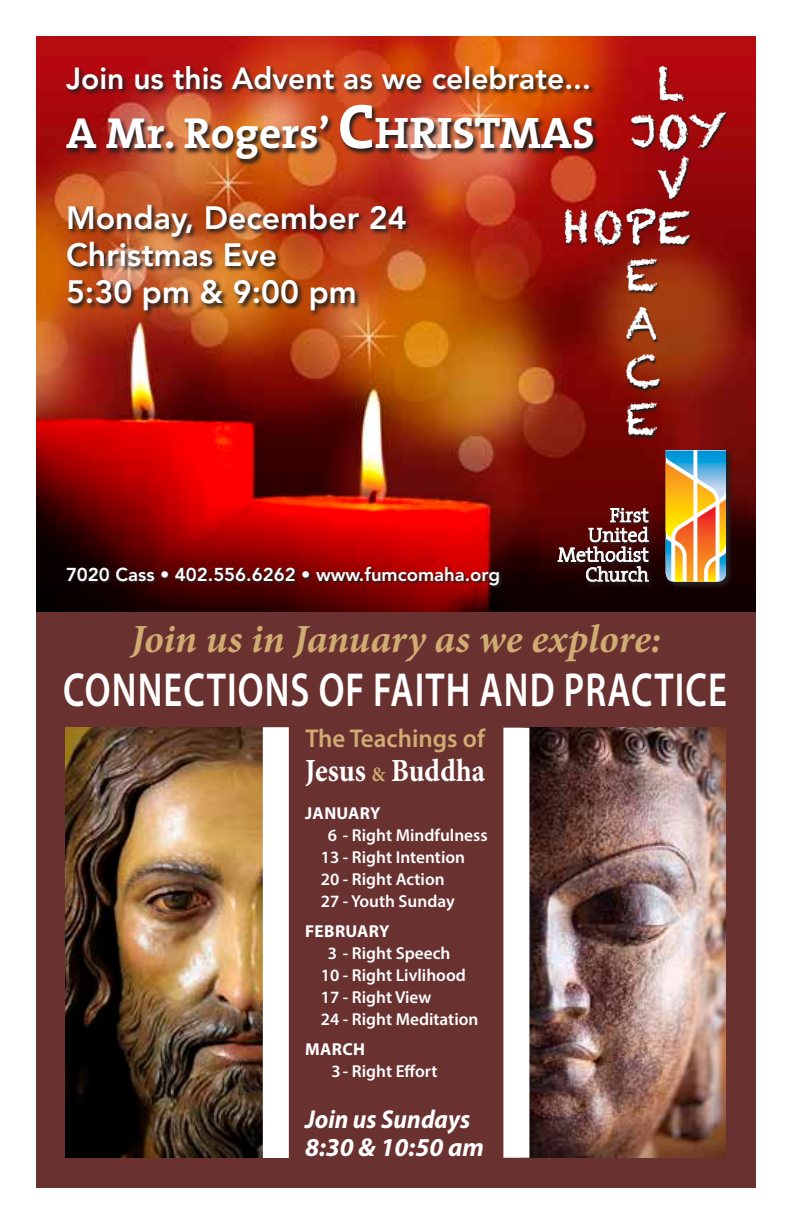
<style>
.page{position:relative;width:792px;height:1224px;background:#fff}
.page>*{position:absolute;margin:0;border:0;box-sizing:border-box;transform-origin:0 0}
.t1{font:600 48px "Myriad Pro";letter-spacing:.03em;color:#fff;scale:.76 1}
.t2{font:43.8px/48px "Chalkduster";color:#fff;text-align:justify}
.t3{font:700 43.6px "The Serif";color:#fff}
.t4{font:italic 700 40px "Minion Pro";letter-spacing:-.005em;color:#d0ab72}
.t5{font:700 32.2px "Minion Pro";color:#fff;scale:.9 1}
.t6{font:800 32px/37.2px "Avenir LT Std";color:#fff}
.t7{font:800 30.4px "Avenir LT Std";color:#fff}
.t8{font:italic 700 26px/27.8px "Myriad Pro";color:#fff;scale:.94 1}
.t9{font:600 25.8px "Myriad Pro";color:#d0ab72}
.t10{font:300 19.8px/19.8px "The Serif";color:#fff;text-align:right}
.t11{font:800 18.6px "Avenir LT Std";color:#fff}
.t12{font:600 17.4px/22px "Myriad Pro";color:#fff}
.t13{font:700 17.4px "Myriad Pro";letter-spacing:.02em;color:#fff}
.s1{font-size:63.6px}
.s2{font-size:44.4px}
.s3{font-size:20.6px;color:#d0ab72}
</style>
<div class="page">
<img style="left:36px;top:36px;width:720px;height:576px">
<svg style="left:564px;top:66px;width:165px;height:373px"></svg>
<img style="left:65px;top:104px;width:535px;height:62px">
<img style="left:65px;top:65px;width:531px;height:31px">
<img style="left:67px;top:204px;width:345px;height:113px">
<svg style="left:66px;top:566px;width:436px;height:23px"></svg>
<svg style="left:558px;top:450px;width:106px;height:135px;fill:#690401"></svg>
<svg style="left:664px;top:449px;width:69px;height:140px"></svg>
<svg style="left:666px;top:451px;width:60px;height:131px"></svg>
<div style="left:557px;top:507px;width:98px;height:82px;background:linear-gradient(to bottom,#5b0604,#0c0304)"></div>
<svg style="left:558px;top:508px;width:91px;height:74px"></svg>
<div style="left:36px;top:612px;width:720px;height:576px;background:#693230"></div>
<img style="left:523px;top:727px;width:202px;height:431px">
<img style="left:65px;top:727px;width:198px;height:431px">
<div style="left:263px;top:727px;width:26px;height:431px;background:#fff"></div>
<div style="left:503px;top:728px;width:26px;height:430px;background:#fff"></div>
<h3 class="t7" style="left:66px;top:60px;width:527px">Join us this Advent as we celebrate...</h3>
<h3 class="t3" style="left:66px;top:97px;width:530px">A Mr. Rogers’ <span class="s1">C</span><span class="s2">HRISTMAS</span></h3>
<h2 class="t2" style="left:657px;top:60px;width:34px">L O V</h2>
<h2 class="t2" style="left:630px;top:107px;width:98px">J Y</h2>
<h3 class="t6" style="left:66px;top:199px;width:342px">Monday, December 24<br>Christmas Eve<br>5:30 pm &amp; 9:00 pm</h3>
<p class="t11" style="left:66px;top:563px;width:436px">7020 Cass • 402.556.6262 • www.fumcomaha.org</p>
<h2 class="t2" style="left:563px;top:203px;width:128px">HOPE</h2>
<h2 class="t2" style="left:626px;top:251px;width:37px">E A C E</h2>
<p class="t10" style="left:558px;top:505px;width:92px">First<br>United<br>Methodist<br>Church</p>
<h3 class="t4" style="left:131px;top:611px;width:532px">Join us in January as we explore:</h3>
<h1 class="t1" style="left:63px;top:660px;width:875px">CONNECTIONS OF FAITH AND PRACTICE</h1>
<h3 class="t9" style="left:305px;top:722px;width:181px">The Teachings of</h3>
<h3 class="t5" style="left:305px;top:748px;width:201px">Jesus <span class="s3">&amp;</span> Buddha</h3>
<p class="t13" style="left:305px;top:802px;width:77px">JANUARY</p>
<p class="t12" style="left:321px;top:824px;width:168px;text-indent:7px">6 - Right Mindfulness<br>13 - Right Intention<br>20 - Right Action<br>27 - Youth Sunday</p>
<p class="t13" style="left:305px;top:920px;width:86px">FEBRUARY</p>
<p class="t12" style="left:321px;top:942px;width:159px;text-indent:7px">3 - Right Speech<br>10 - Right Livlihood<br>17 - Right View<br>24 - Right Meditation</p>
<p class="t13" style="left:305px;top:1038px;width:61px">MARCH</p>
<p class="t12" style="left:332px;top:1060px;width:108px">3 - Right Effort</p>
<h3 class="t8" style="left:305px;top:1104px;width:192px">Join us Sundays<br>8:30 &amp; 10:50 am</h3>
</div>
